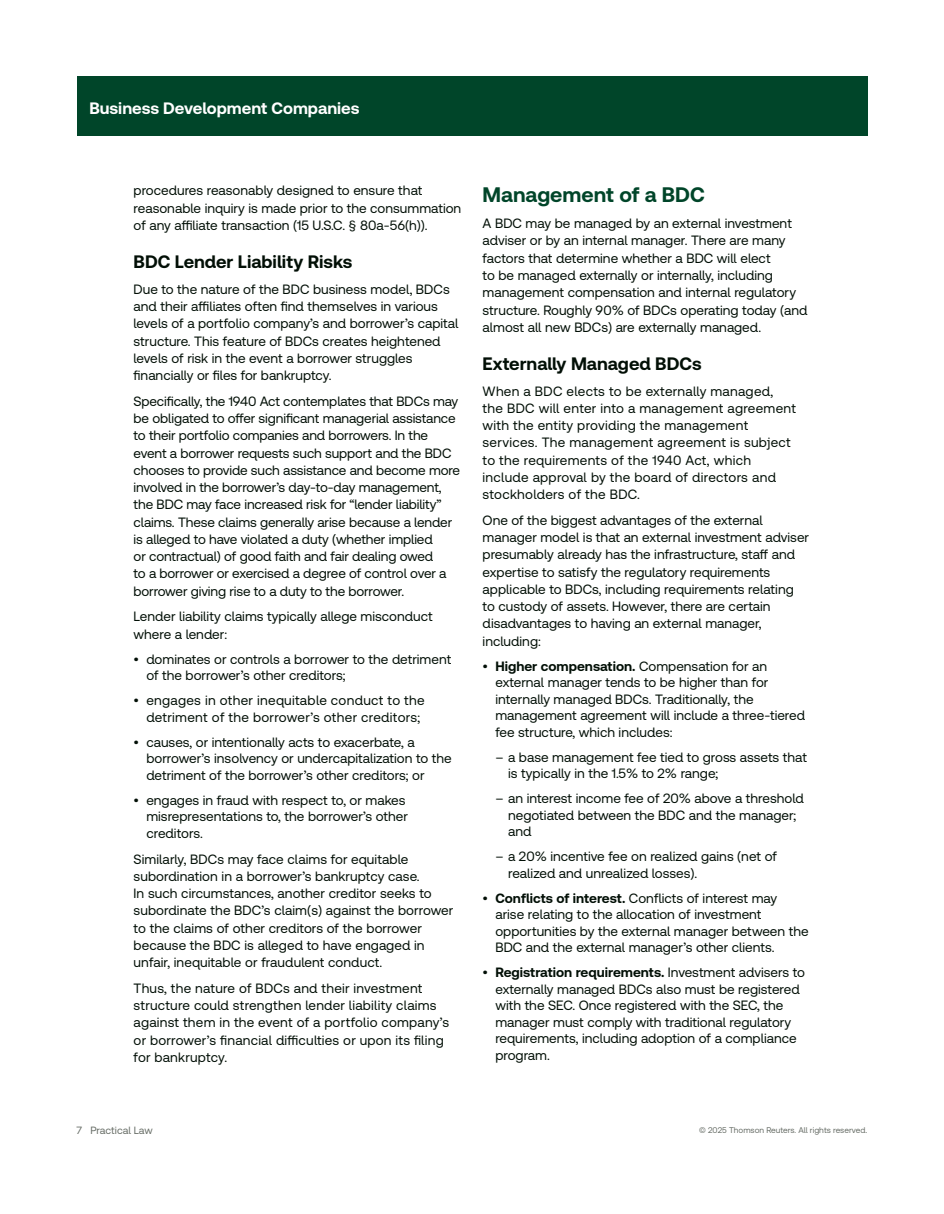
<style>
.page{position:relative;width:944px;height:1214px;background:#fff}
.page>*{position:absolute;margin:0;border:0;box-sizing:border-box;transform-origin:0 0}
.t1{font:700 21px "Clario";color:#004529}
.t2{font:700 18px "Clario";color:#020f06}
.t3{font:700 16.5px "Clario";color:#fff}
.t4{font:13.5px/17.2px "Clario";color:#020f06}
.t5{font:13.5px/17.2px "Clario";letter-spacing:.02em;color:#020f06}
.t6{font:10.5px "Clario";color:#676d66}
.t7{font:8.25px "Clario";color:#676d66}
.s1{font-weight:700}
</style>
<div class="page">
<div style="left:77px;top:77px;width:790px;height:59px;background:#004529"></div>
<p class="t3" style="left:89px;top:98px;width:272px">Business Development Companies</p>
<p class="t4" style="left:134px;top:182px;width:329px">procedures reasonably designed to ensure that reasonable inquiry is made prior to the consummation of any affiliate transaction (15 U.S.C. § 80a-56(h)).</p>
<h2 class="t2" style="left:134px;top:250px;width:220px">BDC Lender Liability Risks</h2>
<p class="t4" style="left:134px;top:280px;width:326px">Due to the nature of the BDC business model, BDCs and their affiliates often find themselves in various levels of a portfolio company’s and borrower’s capital structure. This feature of BDCs creates heightened levels of risk in the event a borrower struggles financially or files for bankruptcy.</p>
<p class="t4" style="left:134px;top:392px;width:328px">Specifically, the 1940 Act contemplates that BDCs may be obligated to offer significant managerial assistance to their portfolio companies and borrowers. In the event a borrower requests such support and the BDC chooses to provide such assistance and become more involved in the borrower’s day-to-day management, the BDC may face increased risk for “lender liability” claims. These claims generally arise because a lender is alleged to have violated a duty (whether implied<br>or contractual) of good faith and fair dealing owed<br>to a borrower or exercised a degree of control over a borrower giving rise to a duty to the borrower.</p>
<p class="t4" style="left:134px;top:607px;width:301px">Lender liability claims typically allege misconduct where a lender:</p>
<p class="t4" style="left:146px;top:650px;width:306px;line-height:16.5px;text-indent:-13px">• dominates or controls a borrower to the detriment of the borrower’s other creditors;</p>
<p class="t5" style="left:146px;top:692px;width:280px;line-height:16.5px;text-indent:-13px">• engages in other inequitable conduct to the detriment of the borrower’s other creditors;</p>
<p class="t4" style="left:146px;top:733px;width:307px;line-height:16.5px;text-indent:-13px">• causes, or intentionally acts to exacerbate, a borrower’s insolvency or undercapitalization to the detriment of the borrower’s other creditors; or</p>
<p class="t4" style="left:146px;top:791px;width:263px;line-height:16.5px;text-indent:-13px">• engages in fraud with respect to, or makes misrepresentations to, the borrower’s other creditors.</p>
<p class="t4" style="left:134px;top:849px;width:321px">Similarly, BDCs may face claims for equitable subordination in a borrower’s bankruptcy case.<br>In such circumstances, another creditor seeks to subordinate the BDC’s claim(s) against the borrower to the claims of other creditors of the borrower because the BDC is alleged to have engaged in unfair, inequitable or fraudulent conduct.</p>
<p class="t4" style="left:134px;top:979px;width:317px">Thus, the nature of BDCs and their investment structure could strengthen lender liability claims against them in the event of a portfolio company’s or borrower’s financial difficulties or upon its filing for bankruptcy.</p>
<h1 class="t1" style="left:482px;top:182px;width:224px">Management of a BDC</h1>
<p class="t4" style="left:482px;top:214px;width:326px">A BDC may be managed by an external investment adviser or by an internal manager. There are many factors that determine whether a BDC will elect<br>to be managed externally or internally, including management compensation and internal regulatory structure. Roughly 90% of BDCs operating today (and almost all new BDCs) are externally managed.</p>
<h2 class="t2" style="left:482px;top:352px;width:220px">Externally Managed BDCs</h2>
<p class="t5" style="left:482px;top:382px;width:315px">When a BDC elects to be externally managed, the BDC will enter into a management agreement with the entity providing the management services. The management agreement is subject to the requirements of the 1940 Act, which include approval by the board of directors and stockholders of the BDC.</p>
<p class="t4" style="left:482px;top:511px;width:328px">One of the biggest advantages of the external manager model is that an external investment adviser presumably already has the infrastructure, staff and expertise to satisfy the regulatory requirements applicable to BDCs, including requirements relating to custody of assets. However, there are certain disadvantages to having an external manager, including:</p>
<p class="t4" style="left:495px;top:657px;width:311px;line-height:16.5px;text-indent:-13px">• <span class="s1">Higher compensation.</span> Compensation for an external manager tends to be higher than for internally managed BDCs. Traditionally, the management agreement will include a three-tiered fee structure, which includes:</p>
<p class="t4" style="left:508px;top:748px;width:300px;line-height:16.5px;text-indent:-13px">– a base management fee tied to gross assets that is typically in the 1.5% to 2% range;</p>
<p class="t4" style="left:508px;top:789px;width:297px;line-height:16.5px;text-indent:-13px">– an interest income fee of 20% above a threshold negotiated between the BDC and the manager; and</p>
<p class="t4" style="left:508px;top:847px;width:270px;line-height:16.5px;text-indent:-13px">– a 20% incentive fee on realized gains (net of realized and unrealized losses).</p>
<p class="t4" style="left:495px;top:889px;width:315px;line-height:16.5px;text-indent:-13px">• <span class="s1">Conflicts of interest.</span> Conflicts of interest may arise relating to the allocation of investment opportunities by the external manager between the BDC and the external manager’s other clients.</p>
<p class="t4" style="left:495px;top:963px;width:311px;line-height:16.5px;text-indent:-13px">• <span class="s1">Registration requirements.</span> Investment advisers to externally managed BDCs also must be registered with the SEC. Once registered with the SEC, the manager must comply with traditional regulatory requirements, including adoption of a compliance program.</p>
<p class="t6" style="left:77px;top:1124px;width:78px">7 Practical Law</p>
<p class="t7" style="left:699px;top:1124px;width:170px">© 2025 Thomson Reuters. All rights reserved.</p>
</div>
